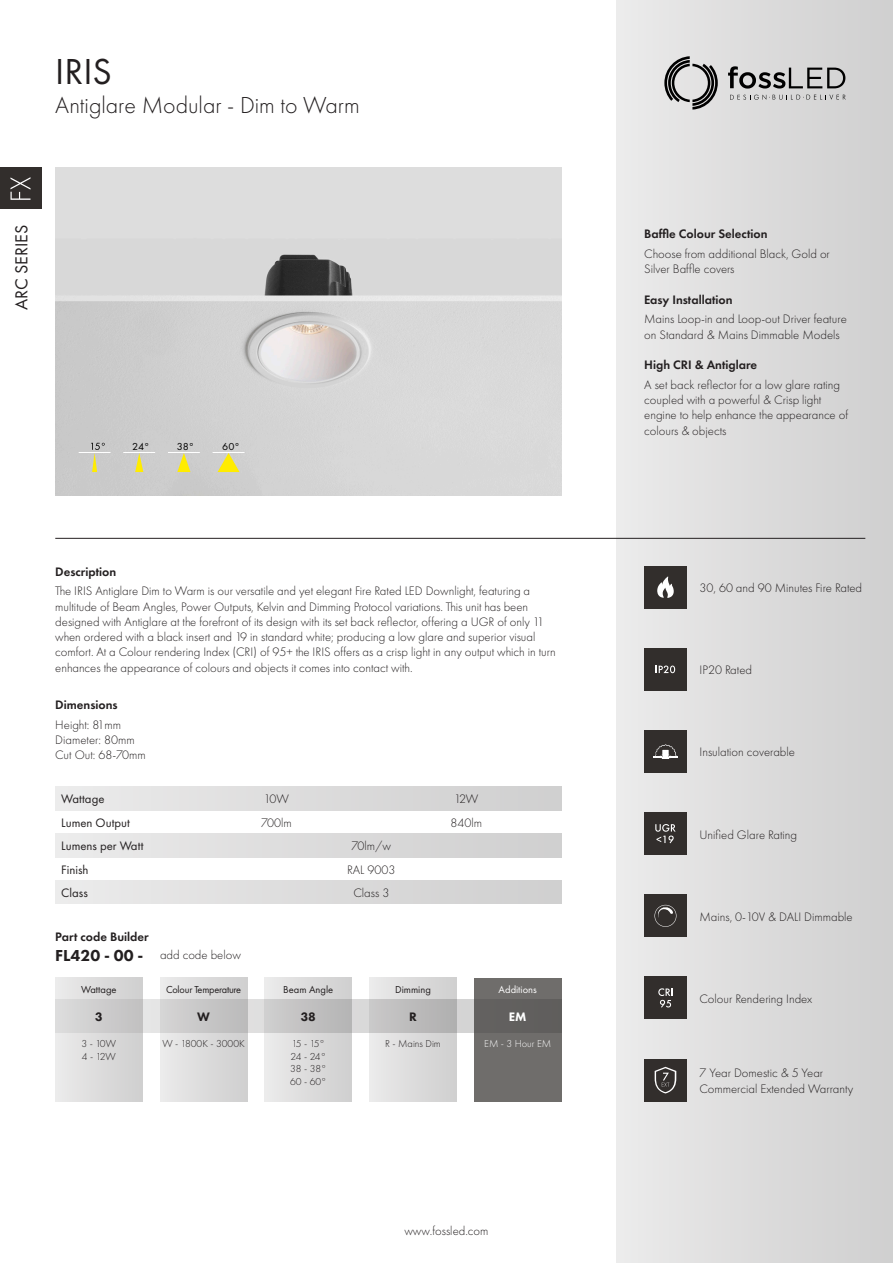
<style>
.page{position:relative;width:893px;height:1263px;background:#fff}
.page>*{position:absolute;margin:0;border:0;box-sizing:border-box;transform-origin:0 0}
.Body_-_Futura_Light_8_5{font:37.5px "Futura PT";color:#231f20}
.Body_-_Futura_Light_8_5-2{font:300 24px "Futura PT";color:#231f20}
.Body_-_Futura_Light_8_5-3{font:18px "Futura PT";color:#231f20}
.Body_-_Futura_Light_8_5-4{font:800 16.5px "Futura PT";color:#231f20}
.Body_-_Futura_Light_8_5-5{font:300 12.75px/15.3px "Futura PT";color:#231f20}
.Body_-_Futura_Light_8_5-6{font:600 12.75px "Futura PT";color:#231f20}
.Body_-_Futura_Light_8_5-7{font:12.75px "Futura PT";color:#231f20}
.Body_-_Futura_Light_8_5-8{font:800 12.75px "Futura PT";color:#231f20}
.Body_-_Futura_Light_8_5-9{font:800 12.75px "Futura PT";color:#fff}
.Body_-_Futura_Light_8_5-10{font:300 10.5px "Futura PT";color:#231f20}
.Body_-_Futura_Light_8_5-11{font:10.5px "Futura PT";color:#231f20}
.Body_-_Futura_Light_8_5-12{font:10.5px "Futura PT";letter-spacing:-.02em;color:#231f20}
.Body_-_Futura_Light_8_5-13{font:300 10.5px "Futura PT";color:#fff}
.Body_-_Futura_Light_8_5-14{font:10.5px "Futura PT";color:#fff}
.t1{font:10.5px "Futura PT";color:#000}
</style>
<div class="page">
<div style="left:617px;top:0;width:276px;height:1263px;background:linear-gradient(to right,#ebeaea,#cfcfcf)"></div>
<svg style="left:664px;top:56px;width:54px;height:54px"></svg>
<svg style="left:728px;top:66px;width:117px;height:23px"></svg>
<svg style="left:730px;top:95px;width:116px;height:5px"></svg>
<div style="left:55px;top:787px;width:506px;height:23px;background:linear-gradient(to right,#ebebeb,#cfcecf)"></div>
<div style="left:55px;top:834px;width:506px;height:23px;background:linear-gradient(to right,#ebebeb,#cfcecf)"></div>
<div style="left:55px;top:881px;width:506px;height:23px;background:linear-gradient(to right,#ebebeb,#cfcecf)"></div>
<div style="left:55px;top:978px;width:87px;height:123px;background:linear-gradient(to right,#ebebeb,#cfcece)"></div>
<div style="left:160px;top:978px;width:87px;height:123px;background:linear-gradient(to right,#ebeaea,#cecece)"></div>
<div style="left:265px;top:978px;width:87px;height:123px;background:linear-gradient(to right,#eaeaea,#cecece)"></div>
<div style="left:369px;top:978px;width:88px;height:123px;background:linear-gradient(to right,#eaeaea,#cfcece)"></div>
<div style="left:474px;top:978px;width:87px;height:123px;background:#6f6d6b"></div>
<svg style="left:55px;top:999px;width:506px;height:33px"></svg>
<hr style="left:55px;top:538px;width:810px;height:1px;background:#231f20">
<div style="left:644px;top:812px;width:43px;height:43px;background:#322e2c"></div>
<svg style="left:655px;top:824px;width:21px;height:19px"></svg>
<div style="left:644px;top:1059px;width:43px;height:42px;background:#322e2c"></div>
<svg style="left:655px;top:1067px;width:21px;height:26px"></svg>
<div style="left:644px;top:977px;width:43px;height:42px;background:#322e2c"></div>
<svg style="left:658px;top:988px;width:15px;height:19px"></svg>
<div style="left:644px;top:894px;width:43px;height:43px;background:#322e2c"></div>
<svg style="left:654px;top:905px;width:22px;height:22px"></svg>
<div style="left:644px;top:730px;width:43px;height:43px;background:#322e2c"></div>
<svg style="left:653px;top:744px;width:24px;height:15px"></svg>
<div style="left:644px;top:566px;width:43px;height:42px;background:#322e2c"></div>
<svg style="left:657px;top:576px;width:17px;height:22px"></svg>
<div style="left:644px;top:648px;width:43px;height:43px;background:#322e2c"></div>
<svg style="left:656px;top:665px;width:19px;height:8px"></svg>
<img style="left:55px;top:168px;width:506px;height:327px">
<div style="left:0;top:168px;width:41px;height:41px;background:#322e2c"></div>
<svg style="left:11px;top:177px;width:20px;height:23px"></svg>
<hr style="left:79px;top:452px;width:32px;height:1px;background:#fff">
<svg style="left:91px;top:443px;width:14px;height:29px"></svg>
<hr style="left:123px;top:452px;width:32px;height:1px;background:#fff">
<svg style="left:135px;top:453px;width:8px;height:19px"></svg>
<svg style="left:177px;top:453px;width:13px;height:19px"></svg>
<hr style="left:168px;top:452px;width:32px;height:1px;background:#fff">
<hr style="left:213px;top:452px;width:31px;height:1px;background:#fff">
<svg style="left:218px;top:453px;width:22px;height:19px"></svg>
<p class="Body_-_Futura_Light_8_5" style="left:55px;top:49px;width:58px">IRIS</p>
<p class="Body_-_Futura_Light_8_5-2" style="left:55px;top:91px;width:306px">Antiglare Modular - Dim to Warm</p>
<p class="Body_-_Futura_Light_8_5-3" style="left:11px;top:310px;width:87px;rotate:-90deg">ARC SERIES</p>
<p class="Body_-_Futura_Light_8_5-6" style="left:644px;top:226px;width:125px">Baffle Colour Selection</p>
<p class="Body_-_Futura_Light_8_5-5" style="left:644px;top:246px;width:187px">Choose from additional Black, Gold or<br>Silver Baffle covers</p>
<p class="Body_-_Futura_Light_8_5-6" style="left:644px;top:292px;width:90px">Easy Installation</p>
<p class="Body_-_Futura_Light_8_5-5" style="left:644px;top:312px;width:204px">Mains Loop-in and Loop-out Driver feature on Standard &amp; Mains Dimmable Models</p>
<p class="Body_-_Futura_Light_8_5-6" style="left:644px;top:357px;width:114px">High CRI &amp; Antiglare</p>
<p class="Body_-_Futura_Light_8_5-5" style="left:644px;top:377px;width:205px">A set back reflector for a low glare rating coupled with a powerful &amp; Crisp light engine to help enhance the appearance of colours &amp; objects</p>
<p class="t1" style="left:132px;top:440px;width:19px">24°</p>
<p class="t1" style="left:177px;top:440px;width:19px">38°</p>
<p class="t1" style="left:222px;top:440px;width:19px">60°</p>
<p class="Body_-_Futura_Light_8_5-6" style="left:55px;top:563px;width:63px">Description</p>
<p class="Body_-_Futura_Light_8_5-5" style="left:55px;top:583px;width:502px">The IRIS Antiglare Dim to Warm is our versatile and yet elegant Fire Rated LED Downlight, featuring a multitude of Beam Angles, Power Outputs, Kelvin and Dimming Protocol variations. This unit has been designed with Antiglare at the forefront of its design with its set back reflector, offering a UGR of only 11 when ordered with a black insert and 19 in standard white; producing a low glare and superior visual comfort. At a Colour rendering Index (CRI) of 95+ the IRIS offers as a crisp light in any output which in turn enhances the appearance of colours and objects it comes into contact with.</p>
<p class="Body_-_Futura_Light_8_5-6" style="left:55px;top:697px;width:64px">Dimensions</p>
<p class="Body_-_Futura_Light_8_5-5" style="left:55px;top:717px;width:67px">Height: 81mm</p>
<p class="Body_-_Futura_Light_8_5-5" style="left:55px;top:732px;width:81px">Diameter: 80mm</p>
<p class="Body_-_Futura_Light_8_5-5" style="left:55px;top:747px;width:92px">Cut Out: 68-70mm</p>
<p class="Body_-_Futura_Light_8_5-7" style="left:61px;top:792px;width:45px">Wattage</p>
<p class="Body_-_Futura_Light_8_5-5" style="left:264px;top:792px;width:27px">10W</p>
<p class="Body_-_Futura_Light_8_5-5" style="left:454px;top:792px;width:26px">12W</p>
<p class="Body_-_Futura_Light_8_5-7" style="left:61px;top:815px;width:70px">Lumen Output</p>
<p class="Body_-_Futura_Light_8_5-5" style="left:261px;top:815px;width:32px">700lm</p>
<p class="Body_-_Futura_Light_8_5-5" style="left:450px;top:815px;width:33px">840lm</p>
<p class="Body_-_Futura_Light_8_5-7" style="left:61px;top:838px;width:84px">Lumens per Watt</p>
<p class="Body_-_Futura_Light_8_5-5" style="left:352px;top:838px;width:41px">70lm/w</p>
<p class="Body_-_Futura_Light_8_5-7" style="left:61px;top:862px;width:29px">Finish</p>
<p class="Body_-_Futura_Light_8_5-5" style="left:347px;top:862px;width:50px">RAL 9003</p>
<p class="Body_-_Futura_Light_8_5-7" style="left:61px;top:885px;width:28px">Class</p>
<p class="Body_-_Futura_Light_8_5-5" style="left:353px;top:885px;width:38px">Class 3</p>
<p class="Body_-_Futura_Light_8_5-6" style="left:55px;top:929px;width:95px">Part code Builder</p>
<p class="Body_-_Futura_Light_8_5-4" style="left:55px;top:945px;width:90px">FL420 - 00 -</p>
<p class="Body_-_Futura_Light_8_5-5" style="left:160px;top:947px;width:82px">add code below</p>
<p class="Body_-_Futura_Light_8_5-11" style="left:81px;top:983px;width:37px">Wattage</p>
<p class="Body_-_Futura_Light_8_5-12" style="left:166px;top:983px;width:77px">Colour Temperature</p>
<p class="Body_-_Futura_Light_8_5-11" style="left:283px;top:983px;width:52px">Beam Angle</p>
<p class="Body_-_Futura_Light_8_5-11" style="left:395px;top:983px;width:37px">Dimming</p>
<p class="Body_-_Futura_Light_8_5-14" style="left:499px;top:983px;width:40px">Additions</p>
<p class="Body_-_Futura_Light_8_5-8" style="left:95px;top:1008px;width:9px">3</p>
<p class="Body_-_Futura_Light_8_5-8" style="left:197px;top:1008px;width:14px">W</p>
<p class="Body_-_Futura_Light_8_5-8" style="left:301px;top:1008px;width:17px">38</p>
<p class="Body_-_Futura_Light_8_5-8" style="left:409px;top:1008px;width:9px">R</p>
<p class="Body_-_Futura_Light_8_5-9" style="left:509px;top:1008px;width:19px">EM</p>
<p class="Body_-_Futura_Light_8_5-10" style="left:82px;top:1037px;width:36px">3 - 10W</p>
<p class="Body_-_Futura_Light_8_5-10" style="left:162px;top:1037px;width:84px">W - 1800K - 3000K</p>
<p class="Body_-_Futura_Light_8_5-10" style="left:292px;top:1037px;width:35px">15 - 15°</p>
<p class="Body_-_Futura_Light_8_5-10" style="left:385px;top:1037px;width:57px">R - Mains Dim</p>
<p class="Body_-_Futura_Light_8_5-13" style="left:484px;top:1037px;width:69px">EM - 3 Hour EM</p>
<p class="Body_-_Futura_Light_8_5-10" style="left:82px;top:1050px;width:35px">4 - 12W</p>
<p class="Body_-_Futura_Light_8_5-10" style="left:291px;top:1050px;width:37px">24 - 24°</p>
<p class="Body_-_Futura_Light_8_5-10" style="left:290px;top:1063px;width:38px">38 - 38°</p>
<p class="Body_-_Futura_Light_8_5-10" style="left:290px;top:1076px;width:38px">60 - 60°</p>
<p class="Body_-_Futura_Light_8_5-5" style="left:404px;top:1223px;width:86px">www.fossled.com</p>
<p class="Body_-_Futura_Light_8_5-5" style="left:699px;top:580px;width:164px">30, 60 and 90 Minutes Fire Rated</p>
<p class="Body_-_Futura_Light_8_5-5" style="left:699px;top:662px;width:54px">IP20 Rated</p>
<p class="Body_-_Futura_Light_8_5-5" style="left:699px;top:745px;width:97px">Insulation coverable</p>
<p class="Body_-_Futura_Light_8_5-5" style="left:699px;top:827px;width:99px">Unified Glare Rating</p>
<p class="Body_-_Futura_Light_8_5-5" style="left:699px;top:909px;width:155px">Mains, 0-10V &amp; DALI Dimmable</p>
<p class="Body_-_Futura_Light_8_5-5" style="left:699px;top:991px;width:114px">Colour Rendering Index</p>
<p class="Body_-_Futura_Light_8_5-5" style="left:699px;top:1065px;width:155px">7 Year Domestic &amp; 5 Year<br>Commercial Extended Warranty</p>
</div>
